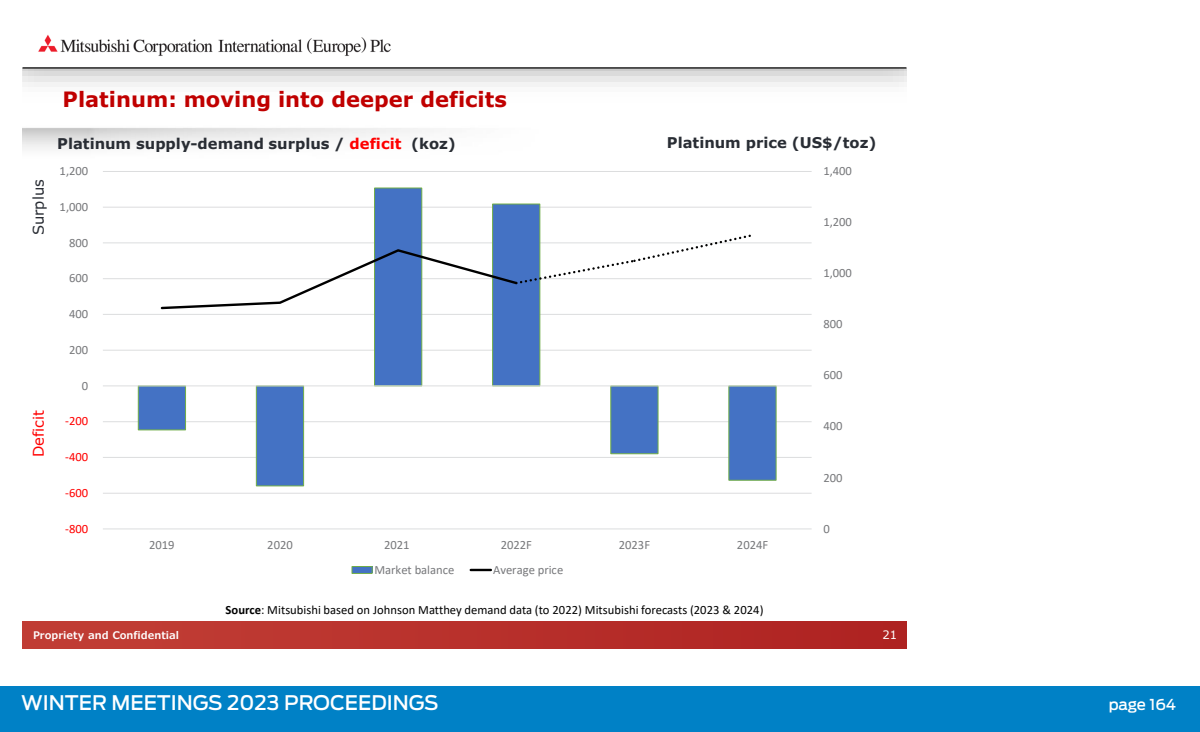
<style>
.page{position:relative;width:1200px;height:732px;background:#fff}
.page>*{position:absolute;margin:0;border:0;box-sizing:border-box;transform-origin:0 0}
.t1{font:700 21px "Verdana Pro";color:#c00000}
.t2{font:500 20px "Ford Antenna";color:#fff}
.t3{font:500 15px "Ford Antenna";color:#fff}
.t4{font:700 14.75px "Verdana Pro";color:#292d34}
.t5{font:14.75px "Verdana Pro";color:#292d34}
.t6{font:14.75px "Verdana Pro";color:#f00}
.t7{font:12.62px "Calibri";color:#77787b}
.t8{font:12.62px "Calibri";letter-spacing:.005em;color:#000}
.t9{font:12.62px "Calibri";letter-spacing:-.005em;color:#f00}
.t10{font:11.62px "Verdana Pro";color:#fff}
.t11{font:600 10.5px "Verdana Pro";color:#fff}
.s1{color:#f00}
.s2{font-weight:700}
</style>
<div class="page">
<div style="left:22px;top:621px;width:885px;height:26px;background:linear-gradient(to right,#c23f36,#ae2221)"></div>
<img style="left:22px;top:68px;width:885px;height:24px">
<img style="left:38px;top:34px;width:353px;height:22px">
<hr style="left:22px;top:67px;width:884px;height:1px;background:#000">
<hr style="left:103px;top:528px;width:709px;height:1px;background:#dcddde">
<hr style="left:103px;top:492px;width:709px;height:1px;background:#dcddde">
<hr style="left:103px;top:457px;width:709px;height:1px;background:#dcddde">
<hr style="left:103px;top:421px;width:709px;height:1px;background:#dcddde">
<hr style="left:103px;top:349px;width:709px;height:1px;background:#dcddde">
<hr style="left:103px;top:314px;width:709px;height:1px;background:#dcddde">
<hr style="left:103px;top:278px;width:709px;height:1px;background:#dcddde">
<hr style="left:103px;top:242px;width:709px;height:1px;background:#dcddde">
<hr style="left:103px;top:207px;width:709px;height:1px;background:#dcddde">
<hr style="left:103px;top:171px;width:709px;height:1px;background:#dcddde">
<svg style="left:138px;top:187px;width:639px;height:299px"></svg>
<hr style="left:103px;top:385px;width:709px;height:1px;background:#dcddde">
<svg style="left:159px;top:232px;width:596px;height:78px"></svg>
<div style="left:352px;top:566px;width:20px;height:7px;background:#4472c4"></div>
<div style="left:352px;top:566px;width:21px;height:7px;border:1px solid #70ad47"></div>
<hr style="left:471px;top:568px;width:20px;height:3px;background:#000">
<div style="left:1px;top:686px;width:1199px;height:45px;background:#0081c6"></div>
<p class="t5" style="left:29px;top:235px;width:57px;rotate:-90deg">Surplus</p>
<p class="t6" style="left:29px;top:457px;width:48px;rotate:-90deg">Deficit</p>
<h1 class="t1" style="left:63px;top:85px;width:446px">Platinum: moving into deeper deficits</h1>
<p class="t4" style="left:57px;top:134px;width:400px">Platinum supply-demand surplus / <span class="s1">deficit</span> (koz)</p>
<p class="t7" style="left:60px;top:162px;width:30px">1,200</p>
<p class="t7" style="left:60px;top:198px;width:30px">1,000</p>
<p class="t7" style="left:69px;top:233px;width:21px">800</p>
<p class="t7" style="left:69px;top:269px;width:21px">600</p>
<p class="t7" style="left:69px;top:305px;width:21px">400</p>
<p class="t7" style="left:69px;top:341px;width:21px">200</p>
<p class="t7" style="left:82px;top:376px;width:8px">0</p>
<p class="t9" style="left:65px;top:412px;width:24px">-200</p>
<p class="t9" style="left:65px;top:448px;width:24px">-400</p>
<p class="t9" style="left:65px;top:483px;width:24px">-600</p>
<p class="t9" style="left:65px;top:519px;width:24px">-800</p>
<p class="t4" style="left:667px;top:133px;width:211px">Platinum price (US$/toz)</p>
<p class="t7" style="left:823px;top:162px;width:30px">1,400</p>
<p class="t7" style="left:823px;top:213px;width:30px">1,200</p>
<p class="t7" style="left:823px;top:264px;width:30px">1,000</p>
<p class="t7" style="left:823px;top:315px;width:21px">800</p>
<p class="t7" style="left:823px;top:366px;width:21px">600</p>
<p class="t7" style="left:823px;top:417px;width:21px">400</p>
<p class="t7" style="left:823px;top:468px;width:21px">200</p>
<p class="t7" style="left:823px;top:519px;width:8px">0</p>
<p class="t7" style="left:149px;top:536px;width:27px">2019</p>
<p class="t7" style="left:267px;top:536px;width:27px">2020</p>
<p class="t7" style="left:384px;top:536px;width:27px">2021</p>
<p class="t7" style="left:501px;top:536px;width:33px">2022F</p>
<p class="t7" style="left:619px;top:536px;width:33px">2023F</p>
<p class="t7" style="left:737px;top:536px;width:33px">2024F</p>
<p class="t7" style="left:374px;top:560px;width:82px">Market balance</p>
<p class="t7" style="left:493px;top:560px;width:72px">Average price</p>
<p class="t11" style="left:33px;top:628px;width:148px">Propriety and Confidential</p>
<p class="t8" style="left:226px;top:600px;width:539px"><span class="s2">Source</span>: Mitsubishi based on Johnson Matthey demand data (to 2022) Mitsubishi forecasts (2023 &amp; 2024)</p>
<p class="t10" style="left:883px;top:627px;width:16px">21</p>
<h2 class="t2" style="left:21px;top:685px;width:419px">WINTER MEETINGS 2023 PROCEEDINGS</h2>
<p class="t3" style="left:1109px;top:691px;width:69px">page 164</p>
</div>
